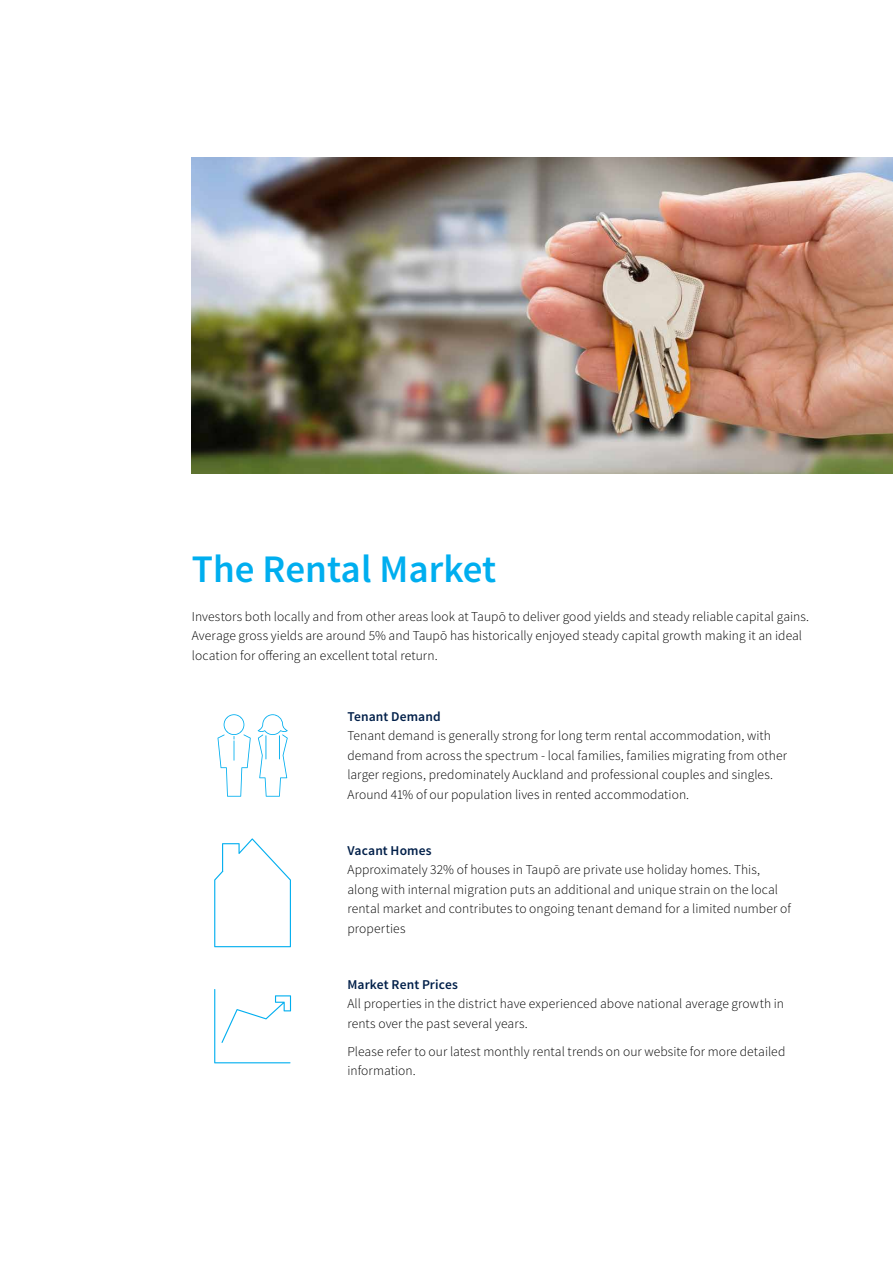
<style>
.page{position:relative;width:893px;height:1263px;background:#fff}
.page>*{position:absolute;margin:0;border:0;box-sizing:border-box;transform-origin:0 0}
.t1{font:600 39px "Source Sans Pro";color:#00aeef}
.t2{font:300 13.5px/19.5px "Source Sans Pro";letter-spacing:.005em;color:#000}
.t3{font:600 13.5px "Source Sans Pro";letter-spacing:.01em;color:#001f49}
</style>
<div class="page">
<img style="left:192px;top:158px;width:701px;height:316px">
<svg style="left:214px;top:989px;width:77px;height:74px"></svg>
<svg style="left:214px;top:838px;width:77px;height:109px"></svg>
<svg style="left:258px;top:714px;width:30px;height:83px"></svg>
<svg style="left:217px;top:714px;width:34px;height:83px"></svg>
<h1 class="t1" style="left:192px;top:544px;width:306px">The Rental Market</h1>
<p class="t2" style="left:192px;top:607px;width:619px">Investors both locally and from other areas look at Taupō to deliver good yields and steady reliable capital gains.<br>Average gross yields are around 5% and Taupō has historically enjoyed steady capital growth making it an ideal location for offering an excellent total return.</p>
<p class="t3" style="left:347px;top:707px;width:95px">Tenant Demand</p>
<p class="t2" style="left:347px;top:726px;width:441px">Tenant demand is generally strong for long term rental accommodation, with demand from across the spectrum - local families, families migrating from other larger regions, predominately Auckland and professional couples and singles.<br>Around 41% of our population lives in rented accommodation.</p>
<p class="t3" style="left:347px;top:841px;width:86px">Vacant Homes</p>
<p class="t2" style="left:347px;top:860px;width:445px">Approximately 32% of houses in Taupō are private use holiday homes. This, along with internal migration puts an additional and unique strain on the local rental market and contributes to ongoing tenant demand for a limited number of properties</p>
<p class="t3" style="left:347px;top:975px;width:112px">Market Rent Prices</p>
<p class="t2" style="left:347px;top:994px;width:438px">All properties in the district have experienced above national average growth in rents over the past several years.</p>
<p class="t2" style="left:347px;top:1041px;width:439px">Please refer to our latest monthly rental trends on our website for more detailed information.</p>
</div>
